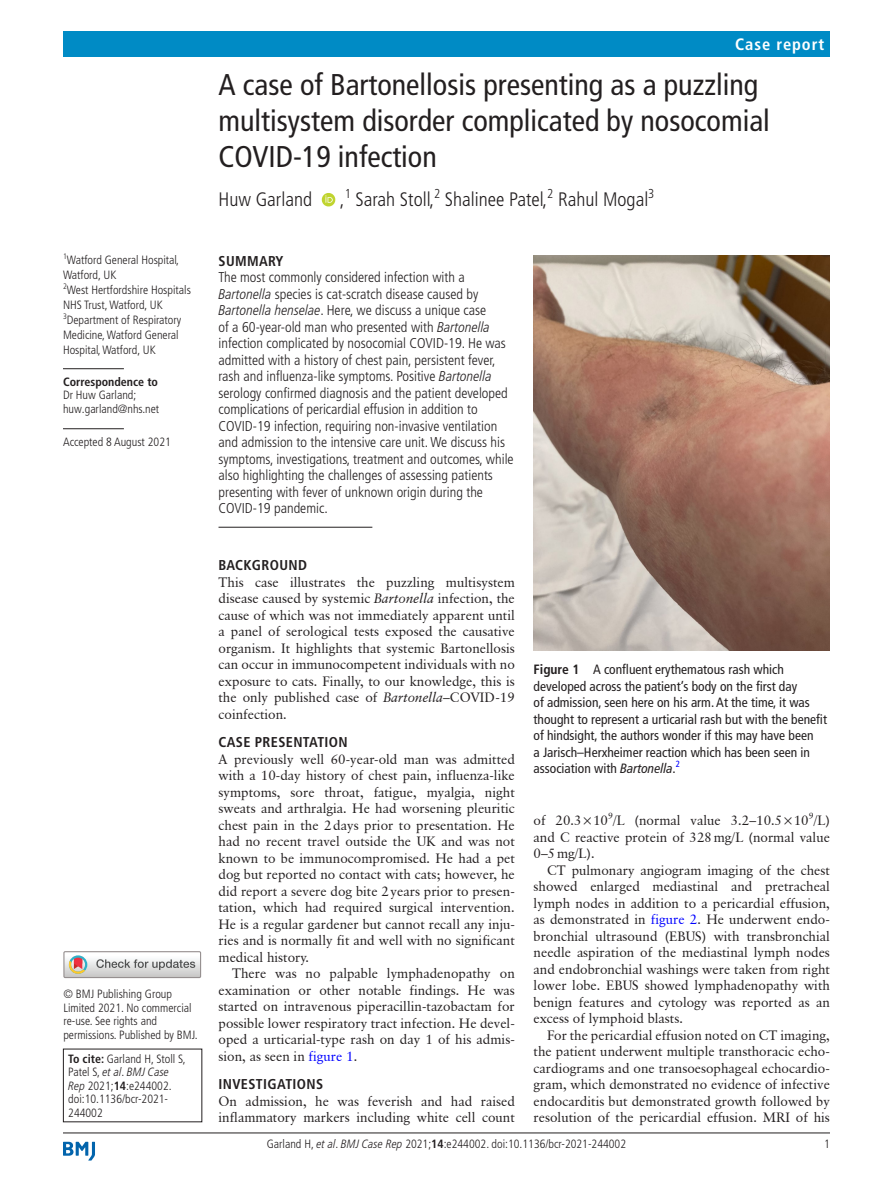
<style>
.page{position:relative;width:893px;height:1191px;background:#fff}
.page>*{position:absolute;margin:0;border:0;box-sizing:border-box;transform-origin:0 0}
.t1{font:condensed 30px/36px "Frutiger LT Pro";color:#231f20}
.t2{font:300 condensed 19.5px "Frutiger LT Pro";color:#231f20}
.t3{font:700 condensed 16.5px "Frutiger LT Std";letter-spacing:.055em;color:#fff}
.t4{font:300 condensed 14.25px/16.5px "Frutiger LT Pro";color:#231f20}
.t5{font:700 condensed 14.25px "Frutiger LT Pro";letter-spacing:.025em;color:#231f20}
.t6{font:13.5px/16.5px "Classical Garamond BT";color:#231f20;text-align:justify}
.t7{font:condensed 13.5px/16.5px "Frutiger LT Pro";color:#231f20}
.t8{font:300 condensed 12px/13.5px "Frutiger LT Pro";color:#231f20}
.t9{font:700 condensed 12px "Frutiger LT Pro";color:#231f20}
.t10{font:9px "Classical Garamond BT";color:#231f20}
.s1{font-weight:700}
.s2{font-style:italic}
.s3{color:#00f}
</style>
<div class="page">
<hr style="left:63px;top:1132px;width:767px;height:1px;background:#231f20">
<svg style="left:63px;top:1141px;width:32px;height:19px"></svg>
<svg style="left:322px;top:193px;width:13px;height:13px"></svg>
<div style="left:63px;top:31px;width:767px;height:25px;background:#008bc5"></div>
<hr style="left:63px;top:368px;width:61px;height:1px;background:#231f20">
<hr style="left:63px;top:428px;width:61px;height:1px;background:#231f20">
<div style="left:63px;top:951px;width:138px;height:27px;border:1px solid #969090"></div>
<svg style="left:64px;top:951px;width:137px;height:26px"></svg>
<hr style="left:219px;top:527px;width:153px;height:1px;background:#231f20">
<img style="left:534px;top:255px;width:296px;height:395px">
<p class="t8" style="left:63px;top:252px;width:129px;line-height:15px"><sup>1</sup>Watford General Hospital,<br>Watford, UK<br><sup>2</sup>West Hertfordshire Hospitals<br>NHS Trust, Watford, UK<br><sup>3</sup>Department of Respiratory<br>Medicine, Watford General<br>Hospital, Watford, UK</p>
<p class="t9" style="left:63px;top:374px;width:97px">Correspondence to</p>
<p class="t8" style="left:63px;top:388px;width:98px">Dr Huw Garland; huw.garland@nhs.net</p>
<p class="t8" style="left:63px;top:435px;width:109px">Accepted 8 August 2021</p>
<p class="t8" style="left:63px;top:987px;width:136px">© BMJ Publishing Group<br>Limited 2021. No commercial re-use. See rights and permissions. Published by BMJ.</p>
<p class="t8" style="left:68px;top:1052px;width:119px"><span class="s1">To cite:</span> Garland H, Stoll S,<br>Patel S, <span class="s2">et al</span>. <span class="s2">BMJ Case<br>Rep</span> 2021;<span class="s1">14</span>:e244002. doi:10.1136/bcr-2021-<br>244002</p>
<p class="t3" style="left:735px;top:34px;width:91px">Case report</p>
<h1 class="t1" style="left:219px;top:66px;width:553px">A case of Bartonellosis presenting as a puzzling multisystem disorder complicated by nosocomial<br>COVID-19 infection</h1>
<h2 class="t2" style="left:219px;top:188px;width:95px">Huw Garland</h2>
<h2 class="t2" style="left:340px;top:188px;width:316px">,<sup>1</sup> Sarah Stoll,<sup>2</sup> Shalinee Patel,<sup>2</sup> Rahul Mogal<sup>3</sup></h2>
<p class="t5" style="left:219px;top:252px;width:66px">SUMMARY</p>
<p class="t4" style="left:219px;top:269px;width:297px">The most commonly considered infection with a <span class="s2">Bartonella</span> species is cat-scratch disease caused by <span class="s2">Bartonella henselae</span>. Here, we discuss a unique case<br>of a 60-year-old man who presented with <span class="s2">Bartonella </span>infection complicated by nosocomial COVID-19. He was admitted with a history of chest pain, persistent fever, rash and influenza-like symptoms. Positive <span class="s2">Bartonella </span>serology confirmed diagnosis and the patient developed complications of pericardial effusion in addition to COVID-19 infection, requiring non-invasive ventilation and admission to the intensive care unit. We discuss his symptoms, investigations, treatment and outcomes, while also highlighting the challenges of assessing patients presenting with fever of unknown origin during the COVID-19 pandemic.</p>
<p class="t5" style="left:219px;top:557px;width:90px">BACKGROUND</p>
<p class="t6" style="left:219px;top:573px;width:298px">This case illustrates the puzzling multisystem disease caused by systemic <span class="s2">Bartonella</span> infection, the cause of which was not immediately apparent until a panel of serological tests exposed the causative organism. It highlights that systemic Bartonellosis can occur in immunocompetent individuals with no exposure to cats. Finally, to our knowledge, this is the only published case of <span class="s2">Bartonella</span>–COVID-19 coinfection.</p>
<p class="t5" style="left:219px;top:734px;width:131px">CASE PRESENTATION</p>
<p class="t6" style="left:219px;top:750px;width:298px">A previously well 60-year-old man was admitted with a 10-day history of chest pain, influenza-like symptoms, sore throat, fatigue, myalgia, night sweats and arthralgia. He had worsening pleuritic chest pain in the 2days prior to presentation. He had no recent travel outside the UK and was not known to be immunocompromised. He had a pet dog but reported no contact with cats; however, he did report a severe dog bite 2years prior to presen&shy;tation, which had required surgical intervention.<br>He is a regular gardener but cannot recall any inju&shy;ries and is normally fit and well with no significant medical history.</p>
<p class="t6" style="left:219px;top:965px;width:298px;text-indent:14px">There was no palpable lymphadenopathy on examination or other notable findings. He was started on intravenous piperacillin-tazobactam for possible lower respiratory tract infection. He devel&shy;oped a urticarial-type rash on day 1 of his admis&shy;sion, as seen in <span class="s3">figure 1</span>.</p>
<p class="t5" style="left:219px;top:1075px;width:106px">INVESTIGATIONS</p>
<p class="t6" style="left:219px;top:1092px;width:298px">On admission, he was feverish and had raised inflammatory markers including white cell count</p>
<p class="t7" style="left:534px;top:661px;width:295px"><span class="s1">Figure 1</span> A confluent erythematous rash which developed across the patient’s body on the first day<br>of admission, seen here on his arm. At the time, it was thought to represent a urticarial rash but with the benefit of hindsight, the authors wonder if this may have been<br>a Jarisch–Herxheimer reaction which has been seen in association with <span class="s2">Bartonella</span>.<sup>2</sup></p>
<p class="t10" style="left:809px;top:810px;width:6px">9</p>
<p class="t6" style="left:534px;top:828px;width:298px">and C reactive protein of 328mg/L (normal value<br>0–5mg/L).</p>
<p class="t6" style="left:534px;top:861px;width:298px;text-indent:14px">CT pulmonary angiogram imaging of the chest showed enlarged mediastinal and pretracheal lymph nodes in addition to a pericardial effusion, as demonstrated in <span class="s3">figure 2</span>. He underwent endo&shy;bronchial ultrasound (EBUS) with transbronchial needle aspiration of the mediastinal lymph nodes and endobronchial washings were taken from right lower lobe. EBUS showed lymphadenopathy with benign features and cytology was reported as an excess of lymphoid blasts.</p>
<p class="t6" style="left:534px;top:1026px;width:298px;text-indent:14px">For the pericardial effusion noted on CT imaging, the patient underwent multiple transthoracic echo&shy;cardiograms and one transoesophageal echocardio&shy;gram, which demonstrated no evidence of infective endocarditis but demonstrated growth followed by resolution of the pericardial effusion. MRI of his</p>
<p class="t6" style="left:534px;top:812px;width:298px">of 20.3×10<sup>9</sup>/L (normal value 3.2–10.5×10 /L)</p>
<p class="t8" style="left:267px;top:1136px;width:361px">Garland H, <span class="s2">et al</span>. <span class="s2">BMJ Case Rep</span> 2021;<span class="s1">14</span>:e244002. doi:10.1136/bcr-2021-244002</p>
<p class="t8" style="left:824px;top:1136px;width:7px">1</p>
</div>
